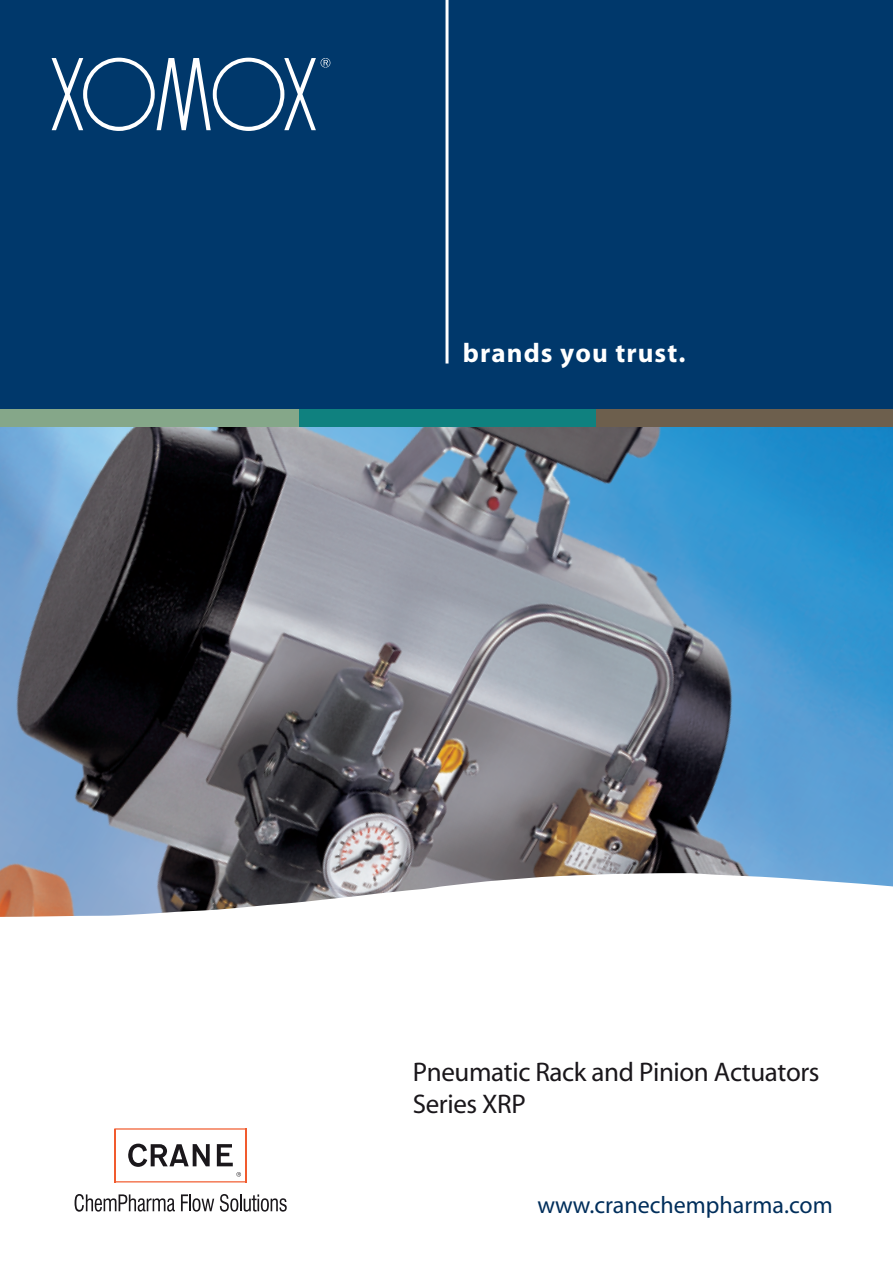
<style>
.page{position:relative;width:893px;height:1263px;background:#fff}
.page>*{position:absolute;margin:0;border:0;box-sizing:border-box;transform-origin:0 0}
.t1{font:27px/32.4px "Myriad";letter-spacing:-.015em;color:#1a171b}
.t2{font:700 27px "Myriad";letter-spacing:.04em;color:#fff}
.t3{font:24px "Myriad";color:#002e5b}
</style>
<div class="page">
<img style="left:0;top:426px;width:892px;height:447px">
<svg style="left:0;top:873px;width:893px;height:44px"></svg>
<div style="left:0;top:0;width:893px;height:426px;background:#00386b"></div>
<hr style="left:445px;top:0;width:3px;height:363px;background:#fff">
<div style="left:0;top:410px;width:298px;height:17px;background:#85a789"></div>
<div style="left:300px;top:410px;width:297px;height:17px;background:#0f817f"></div>
<div style="left:597px;top:410px;width:296px;height:17px;background:#6d5f4d"></div>
<hr style="left:149px;top:0;width:325px;height:1px;background:#fff">
<svg style="left:51px;top:58px;width:279px;height:73px"></svg>
<svg style="left:75px;top:1194px;width:100px;height:18px"></svg>
<svg style="left:181px;top:1194px;width:33px;height:17px"></svg>
<svg style="left:220px;top:1194px;width:67px;height:18px"></svg>
<svg style="left:217px;top:1144px;width:16px;height:22px"></svg>
<svg style="left:128px;top:1143px;width:82px;height:24px"></svg>
<hr style="left:115px;top:1181px;width:132px;height:1px;background:#f15b2e">
<hr style="left:246px;top:1128px;width:1px;height:54px;background:#f15b2e">
<hr style="left:114px;top:1128px;width:133px;height:1px;background:#f15b2e">
<hr style="left:114px;top:1128px;width:2px;height:54px;background:#f15b2e">
<svg style="left:236px;top:1172px;width:5px;height:5px"></svg>
<p class="t2" style="left:463px;top:339px;width:224px">brands you trust.</p>
<p class="t1" style="left:413px;top:1057px;width:408px">Pneumatic Rack and Pinion Actuators<br>Series XRP</p>
<p class="t3" style="left:537px;top:1193px;width:297px">www.cranechempharma.com</p>
</div>
